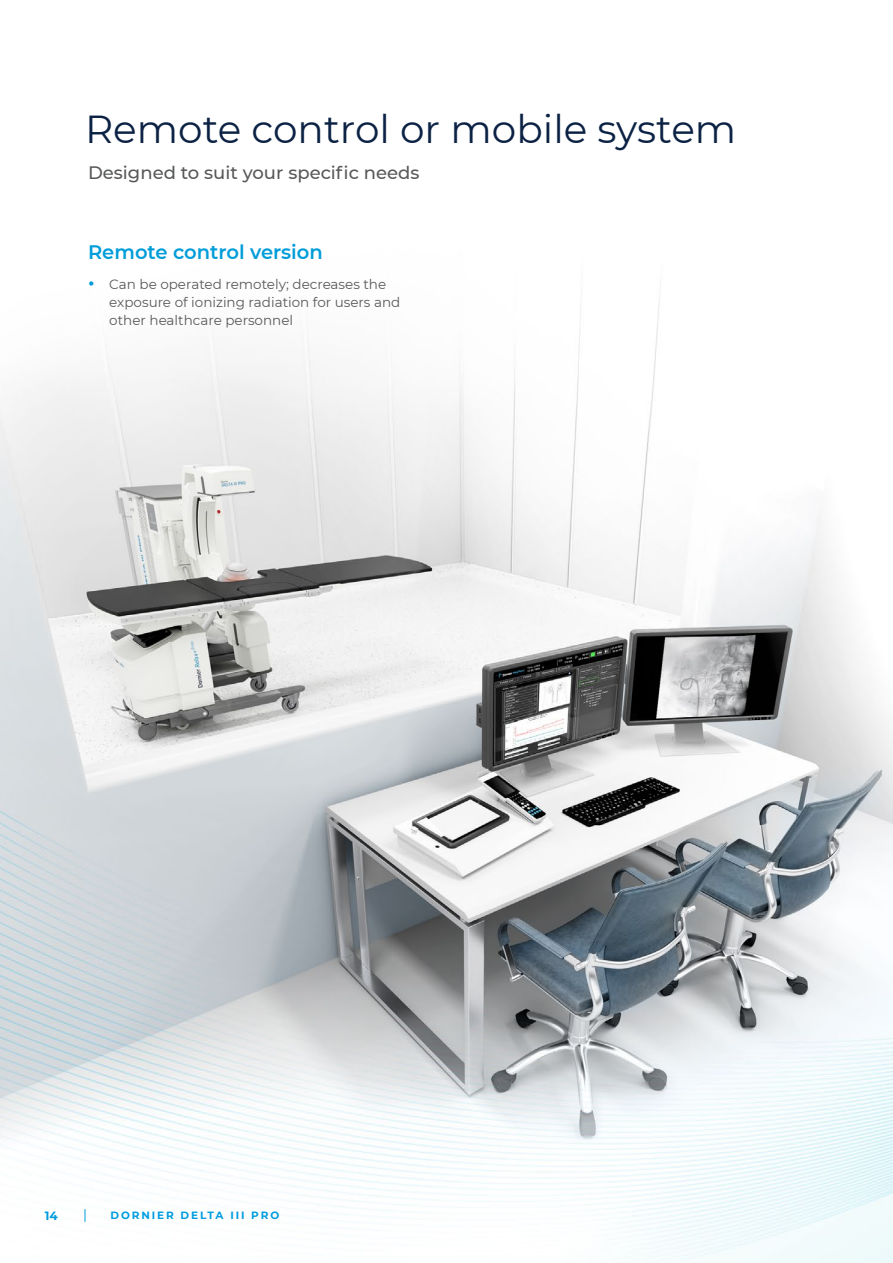
<style>
.page{position:relative;width:893px;height:1263px;background:#fff}
.page>*{position:absolute;margin:0;border:0;box-sizing:border-box;transform-origin:0 0}
.t1{font:39px "Montserrat";color:#0c2244}
.t2{font:600 19.5px "Montserrat";color:#009dd9}
.t3{font:500 18px "Montserrat";color:#58595b}
.t4{font:13.5px/18px "Montserrat";color:#58595b}
.t5{font:700 12px "Montserrat";color:#009cdf}
.t6{font:700 10.5px "Montserrat";letter-spacing:.18em;color:#009cdf}
.s1{font-weight:600;font-size:19.5px;color:#009dd9}
</style>
<div class="page">
<img style="left:0;top:291px;width:893px;height:972px">
<svg style="left:85px;top:1209px;width:1px;height:13px"></svg>
<h1 class="t1" style="left:85px;top:102px;width:653px">Remote control or mobile system</h1>
<h3 class="t3" style="left:88px;top:160px;width:333px">Designed to suit your specific needs</h3>
<h2 class="t2" style="left:88px;top:238px;width:236px">Remote control version</h2>
<p class="t4" style="left:109px;top:275px;width:293px;text-indent:-21px"><span class="s1">•</span> Can be operated remotely; decreases the exposure of ionizing radiation for users and other healthcare personnel</p>
<p class="t5" style="left:45px;top:1207px;width:14px">14</p>
<p class="t6" style="left:111px;top:1207px;width:170px">DORNIER DELTA III PRO</p>
</div>
